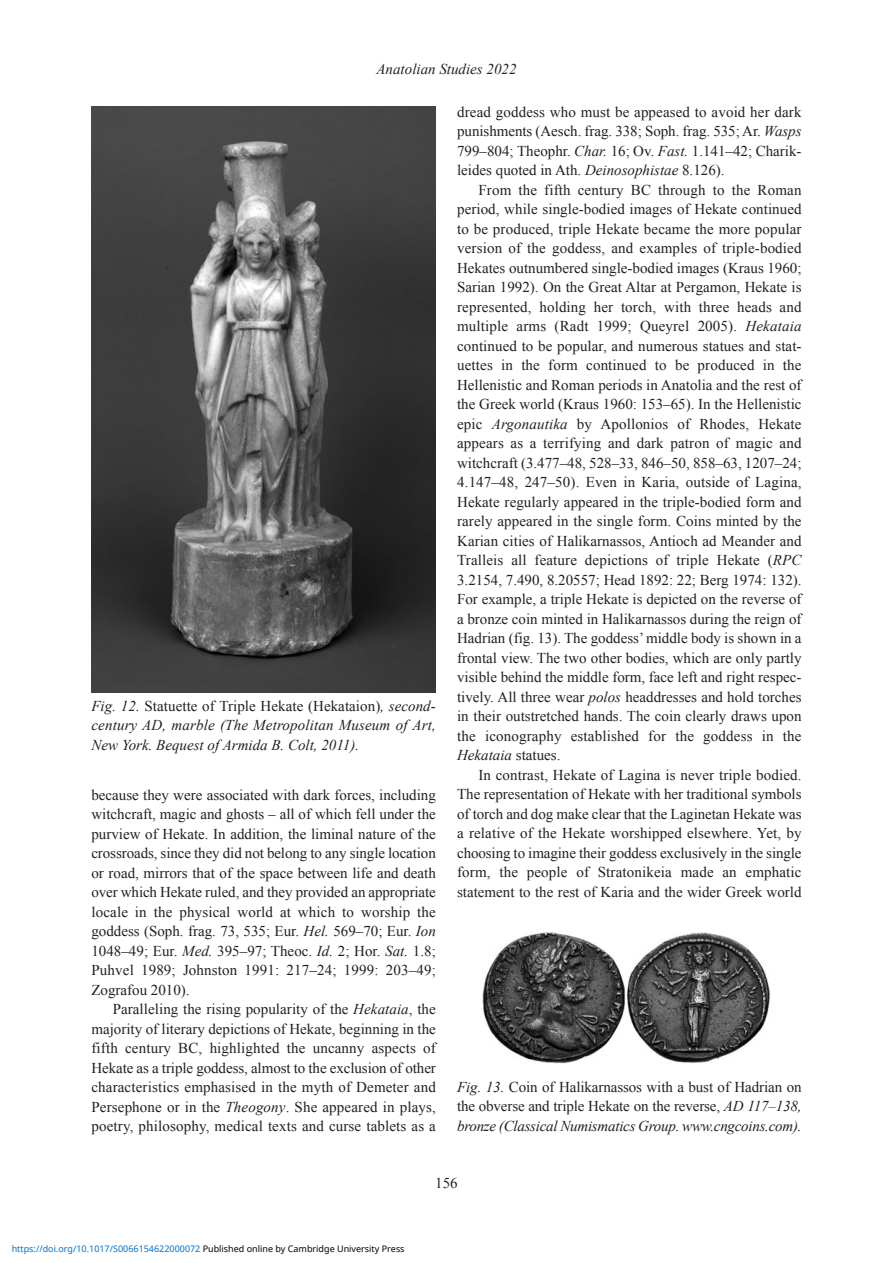
<style>
.page{position:relative;width:893px;height:1263px;background:#fff}
.page>*{position:absolute;margin:0;border:0;box-sizing:border-box;transform-origin:0 0}
.t1{font:15px/19.5px "Times New Roman";color:#231f20;text-align:justify}
.t2{font:italic 15px/19.5px "Times New Roman";color:#231f20;text-align:justify}
.t3{font:9px "Noto Sans";color:#0172cf}
.s1{font-style:normal}
.s2{font-style:italic}
.s3{color:#000}
</style>
<div class="page">
<img style="left:483px;top:932px;width:288px;height:132px">
<img style="left:91px;top:106px;width:345px;height:587px">
<p class="t2" style="left:376px;top:59px;width:142px">Anatolian Studies 2022</p>
<p class="t2" style="left:91px;top:696px;width:346px">Fig. 12. <span class="s1">Statuette of Triple Hekate (Hekataion)</span>, second&shy;century AD, marble (The Metropolitan Museum of Art, New York. Bequest of Armida B. Colt, 2011).</p>
<p class="t1" style="left:91px;top:785px;width:346px">because they were associated with dark forces, including witchcraft, magic and ghosts – all of which fell under the purview of Hekate. In addition, the liminal nature of the crossroads, since they did not belong to any single location or road, mirrors that of the space between life and death over which Hekate ruled, and they provided an appropriate locale in the physical world at which to worship the goddess (Soph. frag. 73, 535; Eur. <span class="s2">Hel.</span> 569–70; Eur. <span class="s2">Ion </span>1048–49; Eur. <span class="s2">Med.</span> 395–97; Theoc. <span class="s2">Id.</span> 2; Hor. <span class="s2">Sat.</span> 1.8; Puhvel 1989; Johnston 1991: 217–24; 1999: 203–49; Zografou 2010).</p>
<p class="t1" style="left:91px;top:999px;width:346px;text-indent:21px">Paralleling the rising popularity of the <span class="s2">Hekataia</span>, the majority of literary depictions of Hekate, beginning in the fifth century BC, highlighted the uncanny aspects of Hekate as a triple goddess, almost to the exclusion of other characteristics emphasised in the myth of Demeter and Persephone or in the <span class="s2">Theogony</span>. She appeared in plays, poetry, philosophy, medical texts and curse tablets as a</p>
<p class="t1" style="left:457px;top:102px;width:346px">dread goddess who must be appeased to avoid her dark punishments (Aesch. frag. 338; Soph. frag. 535; Ar. <span class="s2">Wasps </span>799–804; Theophr. <span class="s2">Char.</span> 16; Ov. <span class="s2">Fast.</span> 1.141–42; Charik&shy;leides quoted in Ath. <span class="s2">Deinosophistae</span> 8.126).</p>
<p class="t1" style="left:457px;top:180px;width:346px;text-indent:21px">From the fifth century BC through to the Roman period, while single-bodied images of Hekate continued to be produced, triple Hekate became the more popular version of the goddess, and examples of triple-bodied Hekates outnumbered single-bodied images (Kraus 1960; Sarian 1992). On the Great Altar at Pergamon, Hekate is represented, holding her torch, with three heads and multiple arms (Radt 1999; Queyrel 2005). <span class="s2">Hekataia </span>continued to be popular, and numerous statues and stat&shy;uettes in the form continued to be produced in the Hellenistic and Roman periods in Anatolia and the rest of the Greek world (Kraus 1960: 153–65). In the Hellenistic epic <span class="s2">Argonautika</span> by Apollonios of Rhodes, Hekate appears as a terrifying and dark patron of magic and witchcraft (3.477–48, 528–33, 846–50, 858–63, 1207–24; 4.147–48, 247–50). Even in Karia, outside of Lagina, Hekate regularly appeared in the triple-bodied form and rarely appeared in the single form. Coins minted by the Karian cities of Halikarnassos, Antioch ad Meander and Tralleis all feature depictions of triple Hekate (<span class="s2">RPC </span>3.2154, 7.490, 8.20557; Head 1892: 22; Berg 1974: 132).<br>For example, a triple Hekate is depicted on the reverse of a bronze coin minted in Halikarnassos during the reign of Hadrian (fig. 13). The goddess’ middle body is shown in a frontal view. The two other bodies, which are only partly visible behind the middle form, face left and right respec&shy;tively. All three wear <span class="s2">polos</span> headdresses and hold torches in their outstretched hands. The coin clearly draws upon the iconography established for the goddess in the <span class="s2">Hekataia</span> statues.</p>
<p class="t1" style="left:457px;top:765px;width:346px;text-indent:21px">In contrast, Hekate of Lagina is never triple bodied.<br>The representation of Hekate with her traditional symbols of torch and dog make clear that the Laginetan Hekate was a relative of the Hekate worshipped elsewhere. Yet, by choosing to imagine their goddess exclusively in the single form, the people of Stratonikeia made an emphatic statement to the rest of Karia and the wider Greek world</p>
<p class="t1" style="left:457px;top:1077px;width:346px"><span class="s2">Fig. 13.</span> Coin of Halikarnassos with a bust of Hadrian on the obverse and triple Hekate on the reverse, <span class="s2">AD 117–138, bronze (Classical Numismatics Group. www.cngcoins.com).</span></p>
<p class="t3" style="left:12px;top:1243px;width:394px">https://doi.org/10.1017/S0066154622000072 <span class="s3">Published online by Cambridge University Press</span></p>
<p class="t1" style="left:435px;top:1173px;width:24px">156</p>
</div>
